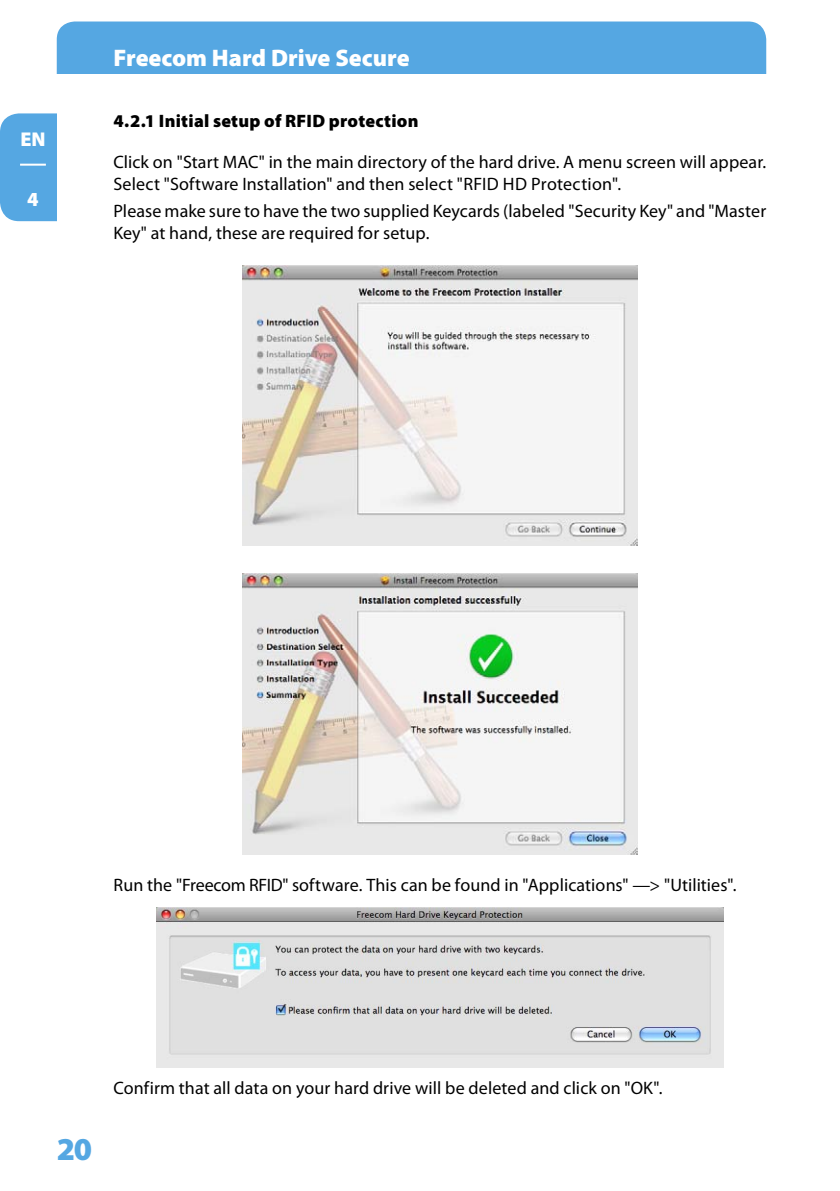
<style>
.page{position:relative;width:840px;height:1191px;background:#fff}
.page>*{position:absolute;margin:0;border:0;box-sizing:border-box;transform-origin:0 0}
.t1{font:900 32px "Myriad Pro";color:#55a7e2}
.t2{font:900 24px "Myriad Pro";color:#fff}
.t3{font:900 20px "Myriad Pro";color:#fff}
.t4{font:18px/21.6px "Myriad Pro";letter-spacing:.005em;color:#000}
.t5{font:900 18px "Myriad Pro";letter-spacing:.015em;color:#000}
</style>
<div class="page">
<div style="left:57px;top:22px;width:708px;height:52px;background:#55a7e2"></div>
<div style="left:0;top:113px;width:57px;height:108px;background:#55a7e2"></div>
<hr style="left:20px;top:164px;width:26px;height:2px;background:#fff">
<img style="left:156px;top:907px;width:567px;height:160px">
<img style="left:242px;top:265px;width:395px;height:281px">
<img style="left:242px;top:574px;width:395px;height:280px">
<p class="t3" style="left:20px;top:126px;width:27px">EN</p>
<p class="t3" style="left:27px;top:186px;width:13px">4</p>
<h2 class="t2" style="left:113px;top:42px;width:297px">Freecom Hard Drive Secure</h2>
<p class="t5" style="left:113px;top:109px;width:306px">4.2.1 Initial setup of RFID protection</p>
<p class="t4" style="left:113px;top:151px;width:654px">Click on "Start MAC" in the main directory of the hard drive. A menu screen will appear.<br>Select "Software Installation" and then select "RFID HD Protection".</p>
<p class="t4" style="left:113px;top:200px;width:653px">Please make sure to have the two supplied Keycards (labeled "Security Key" and "Master<br>Key" at hand, these are required for setup.</p>
<p class="t4" style="left:113px;top:873px;width:624px">Run the "Freecom RFID" software. This can be found in "Applications" —&gt; "Utilities".</p>
<h1 class="t1" style="left:57px;top:1127px;width:37px">20</h1>
<p class="t4" style="left:113px;top:1076px;width:550px">Confirm that all data on your hard drive will be deleted and click on "OK".</p>
</div>
